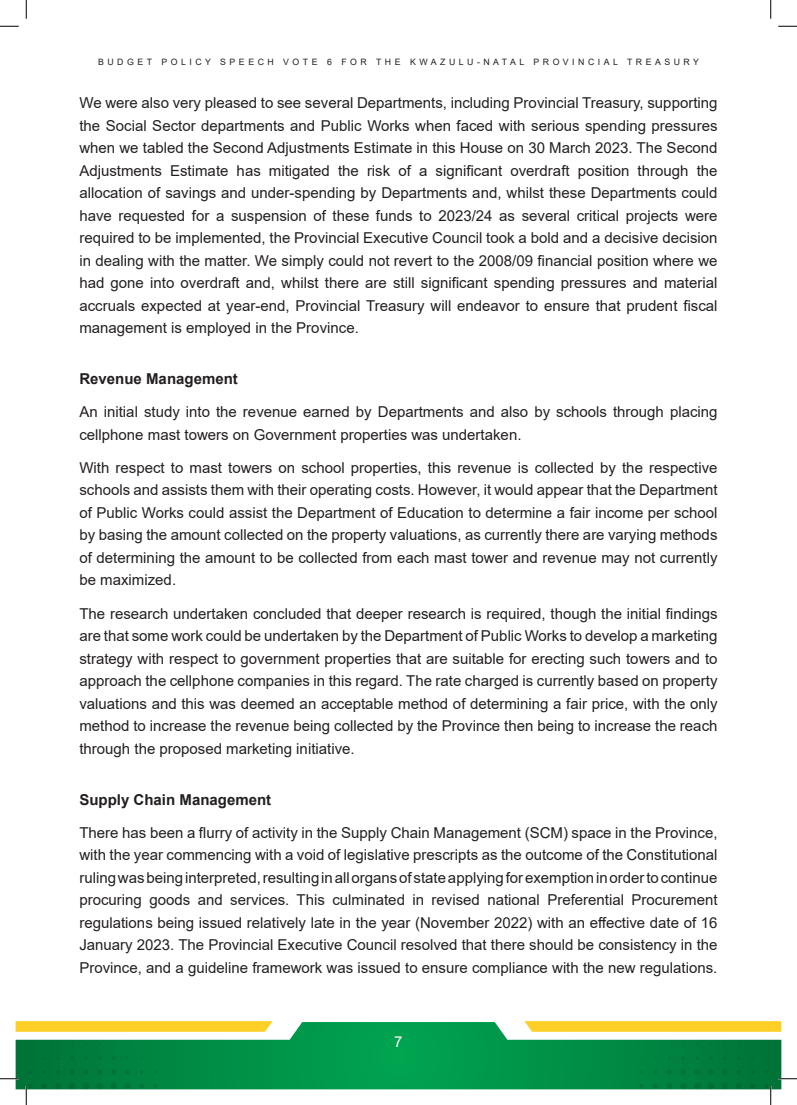
<style>
.page{position:relative;width:797px;height:1105px;background:#fff}
.page>*{position:absolute;margin:0;border:0;box-sizing:border-box;transform-origin:0 0}
.t1{font:15px/22.5px "Arial";color:#231f20;text-align:justify}
.t2{font:700 15px "Arial";color:#231f20}
.t3{font:15px "Arial";color:#fff}
.t4{font:8.75px "Arial";letter-spacing:.4em;color:#231f20}
</style>
<div class="page">
<svg style="left:16px;top:1021px;width:765px;height:1px"></svg>
<svg style="left:16px;top:1022px;width:765px;height:67px;background:#44ab5c"></svg>
<svg style="left:0;top:25px;width:19px;height:2px"></svg>
<svg style="left:778px;top:25px;width:19px;height:2px"></svg>
<svg style="left:25px;top:0;width:2px;height:19px"></svg>
<svg style="left:0;top:1043px;width:170px;height:62px"></svg>
<svg style="left:770px;top:0;width:1px;height:19px"></svg>
<svg style="left:626px;top:1043px;width:171px;height:62px"></svg>
<p class="t4" style="left:98px;top:56px;width:602px">BUDGET POLICY SPEECH VOTE 6 FOR THE KWAZULU-NATAL PROVINCIAL TREASURY</p>
<p class="t1" style="left:79px;top:91px;width:639px">We were also very pleased to see several Departments, including Provincial Treasury, supporting the Social Sector departments and Public Works when faced with serious spending pressures when we tabled the Second Adjustments Estimate in this House on 30 March 2023. The Second Adjustments Estimate has mitigated the risk of a significant overdraft position through the allocation of savings and under-spending by Departments and, whilst these Departments could have requested for a suspension of these funds to 2023/24 as several critical projects were required to be implemented, the Provincial Executive Council took a bold and a decisive decision in dealing with the matter. We simply could not revert to the 2008/09 financial position where we had gone into overdraft and, whilst there are still significant spending pressures and material accruals expected at year-end, Provincial Treasury will endeavor to ensure that prudent fiscal management is employed in the Province.</p>
<p class="t2" style="left:79px;top:368px;width:160px">Revenue Management</p>
<p class="t1" style="left:79px;top:401px;width:639px">An initial study into the revenue earned by Departments and also by schools through placing cellphone mast towers on Government properties was undertaken.</p>
<p class="t1" style="left:79px;top:456px;width:639px">With respect to mast towers on school properties, this revenue is collected by the respective schools and assists them with their operating costs. However, it would appear that the Department of Public Works could assist the Department of Education to determine a fair income per school by basing the amount collected on the property valuations, as currently there are varying methods of determining the amount to be collected from each mast tower and revenue may not currently be maximized.</p>
<p class="t1" style="left:79px;top:602px;width:639px">The research undertaken concluded that deeper research is required, though the initial findings are that some work could be undertaken by the Department of Public Works to develop a marketing strategy with respect to government properties that are suitable for erecting such towers and to approach the cellphone companies in this regard. The rate charged is currently based on property valuations and this was deemed an acceptable method of determining a fair price, with the only method to increase the revenue being collected by the Province then being to increase the reach through the proposed marketing initiative.</p>
<p class="t2" style="left:79px;top:789px;width:193px">Supply Chain Management</p>
<p class="t1" style="left:79px;top:821px;width:639px">There has been a flurry of activity in the Supply Chain Management (SCM) space in the Province, with the year commencing with a void of legislative prescripts as the outcome of the Constitutional ruling was being interpreted, resulting in all organs of state applying for exemption in order to continue procuring goods and services. This culminated in revised national Preferential Procurement regulations being issued relatively late in the year (November 2022) with an effective date of 16<br>January 2023. The Provincial Executive Council resolved that there should be consistency in the Province, and a guideline framework was issued to ensure compliance with the new regulations.</p>
<p class="t3" style="left:394px;top:1031px;width:10px">7</p>
</div>
